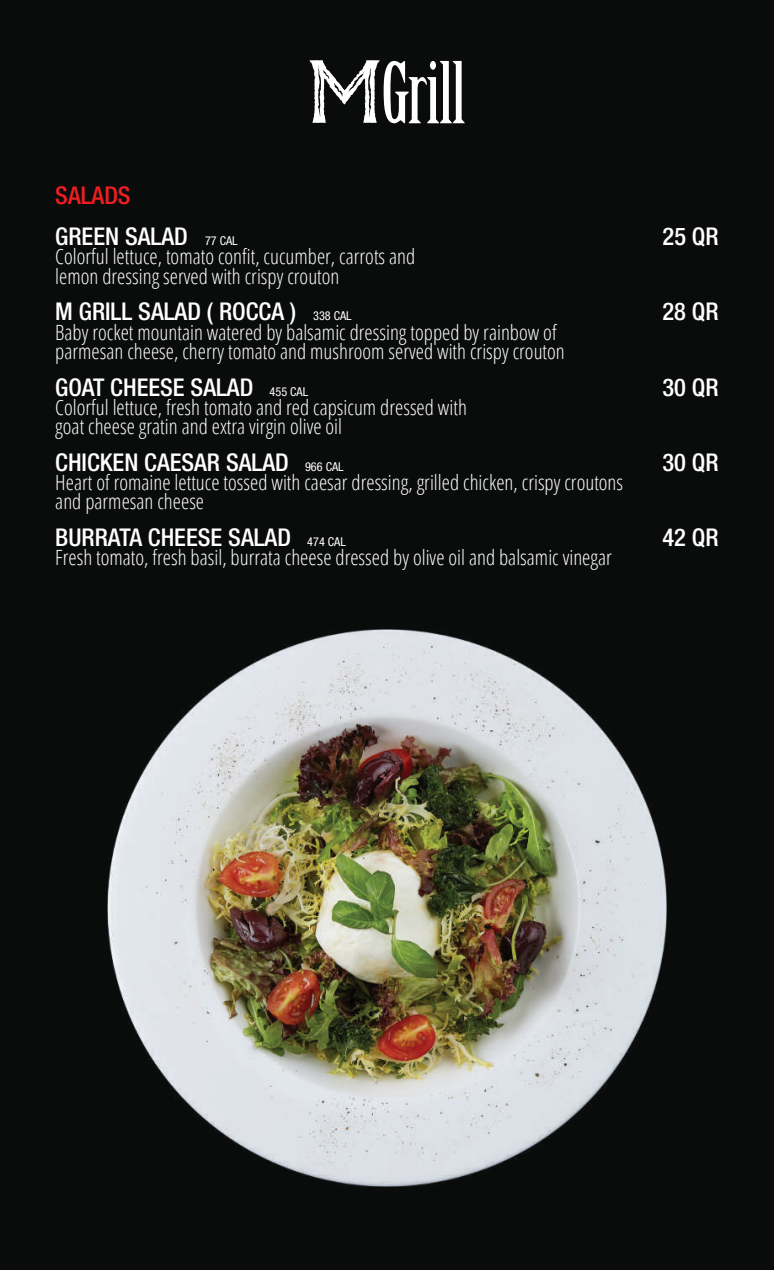
<style>
.page{position:relative;width:774px;height:1270px;background:#0a0c0b}
.page>*{position:absolute;margin:0;border:0;box-sizing:border-box;transform-origin:0 0}
.t1{font:500 condensed 24.5px "Helvetica Neue LT Std";color:#fff}
.t2{font:500 condensed 24.5px "Helvetica Neue LT Std";color:#ee1e23}
.t3{font:300 condensed 21px/19.2px "Open Sans";color:#fff}
.t4{font:condensed 12.25px "Helvetica Neue LT Std";color:#fff}
</style>
<div class="page">
<img style="left:107px;top:629px;width:559px;height:557px">
<svg style="left:309px;top:60px;width:155px;height:63px"></svg>
<p class="t2" style="left:55px;top:181px;width:77px">SALADS</p>
<p class="t1" style="left:55px;top:222px;width:134px">GREEN SALAD</p>
<p class="t1" style="left:662px;top:222px;width:58px">25 QR</p>
<p class="t3" style="left:55px;top:246px;width:361px">Colorful lettuce, tomato confit, cucumber, carrots and lemon dressing served with crispy crouton</p>
<p class="t1" style="left:55px;top:297px;width:242px">M GRILL SALAD ( ROCCA )</p>
<p class="t1" style="left:662px;top:297px;width:58px">28 QR</p>
<p class="t3" style="left:55px;top:322px;width:511px">Baby rocket mountain watered by balsamic dressing topped by rainbow of parmesan cheese, cherry tomato and mushroom served with crispy crouton</p>
<p class="t1" style="left:55px;top:372px;width:199px">GOAT CHEESE SALAD</p>
<p class="t1" style="left:662px;top:372px;width:58px">30 QR</p>
<p class="t3" style="left:55px;top:397px;width:413px">Colorful lettuce, fresh tomato and red capsicum dressed with goat cheese gratin and extra virgin olive oil</p>
<p class="t1" style="left:55px;top:448px;width:235px">CHICKEN CAESAR SALAD</p>
<p class="t1" style="left:662px;top:448px;width:58px">30 QR</p>
<p class="t3" style="left:55px;top:472px;width:569px">Heart of romaine lettuce tossed with caesar dressing, grilled chicken, crispy croutons and parmesan cheese</p>
<p class="t1" style="left:55px;top:523px;width:237px">BURRATA CHEESE SALAD</p>
<p class="t1" style="left:662px;top:523px;width:58px">42 QR</p>
<p class="t3" style="left:55px;top:547px;width:558px">Fresh tomato, fresh basil, burrata cheese dressed by olive oil and balsamic vinegar</p>
<p class="t4" style="left:205px;top:234px;width:34px">77 CAL</p>
<p class="t4" style="left:313px;top:309px;width:40px">338 CAL</p>
<p class="t4" style="left:269px;top:384px;width:40px">455 CAL</p>
<p class="t4" style="left:305px;top:459px;width:40px">966 CAL</p>
<p class="t4" style="left:307px;top:534px;width:40px">474 CAL</p>
</div>
